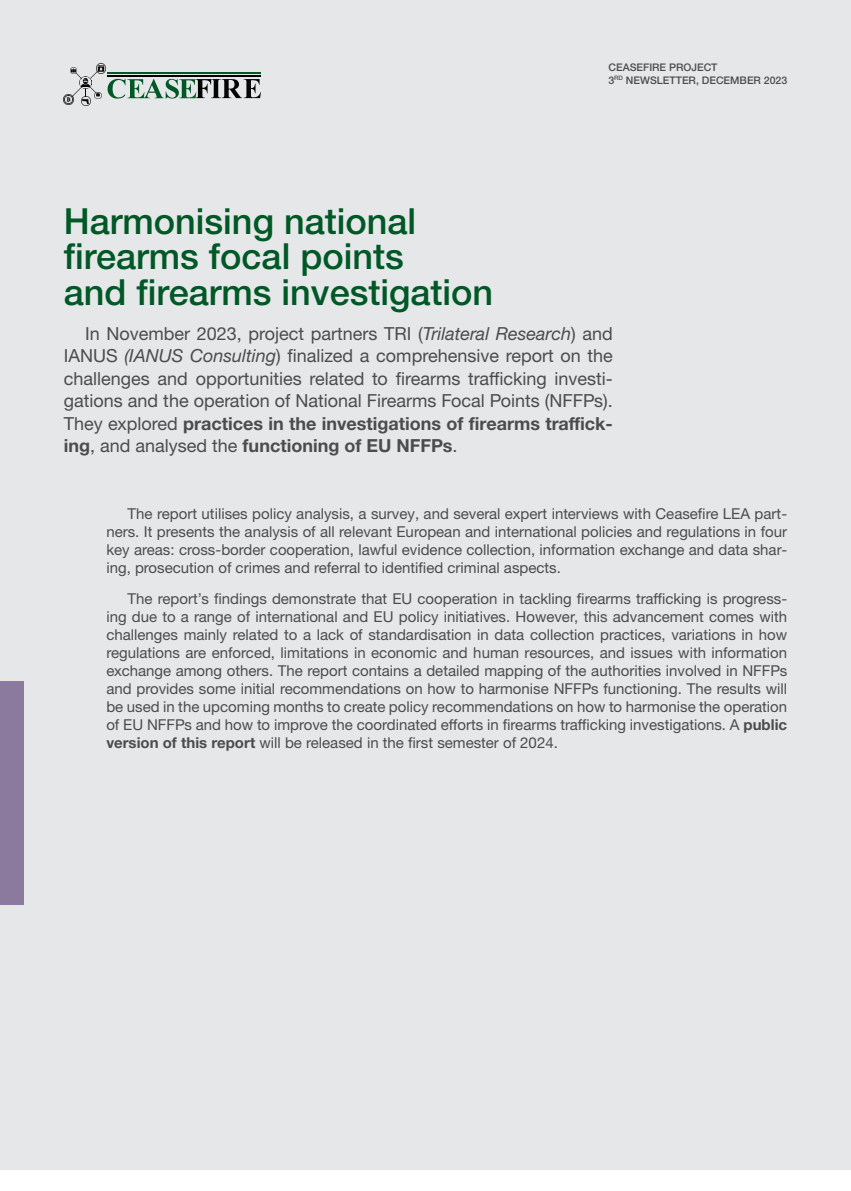
<style>
.page{position:relative;width:851px;height:1191px;background:#fff}
.page>*{position:absolute;margin:0;border:0;box-sizing:border-box;transform-origin:0 0}
.t1{font:500 36px "Helvetica Neue LTW1 G";color:#005826}
.t2{font:18px/22.5px "Helvetica Neue LTW1 G";color:#4b4c4d;text-align:justify}
.t3{font:15px/18px "Helvetica Neue LTW1 G";color:#4b4c4d;text-align:justify}
.t4{font:500 10.5px "Helvetica Neue LTW1 G";color:#4b4c4d}
.s1{font-style:italic}
.s2{font-weight:700}
</style>
<div class="page">
<div style="left:0;top:0;width:850px;height:1169px;background:#e6e7e9"></div>
<svg style="left:64px;top:64px;width:197px;height:42px"></svg>
<hr style="left:107px;top:75px;width:154px;height:2px;background:#000">
<hr style="left:108px;top:72px;width:153px;height:2px;background:#005826">
<div style="left:0;top:681px;width:23px;height:224px;background:#8c7a9e"></div>
<p class="t4" style="left:608px;top:61px;width:110px">CEASEFIRE PROJECT</p>
<p class="t4" style="left:608px;top:74px;width:180px">3<sup>RD</sup> NEWSLETTER, DECEMBER 2023</p>
<p class="t1" style="left:64px;top:200px;width:354px">Ηarmonising national</p>
<p class="t1" style="left:64px;top:235px;width:341px">firearms focal points</p>
<p class="t1" style="left:64px;top:270px;width:431px">and firearms investigation</p>
<p class="t2" style="left:64px;top:322px;width:550px;text-indent:21px">In November 2023, project partners TRI (<span class="s1">Trilateral Research</span>) and IANUS <span class="s1">(IANUS Consulting</span>) finalized a comprehensive report on the challenges and opportunities related to firearms trafficking investi&shy;gations and the operation of National Firearms Focal Points (NFFPs).<br>They explored <span class="s2">practices in the investigations of firearms traffick&shy;ing</span>, and analysed the <span class="s2">functioning of EU NFFPs</span>.</p>
<p class="t3" style="left:106px;top:504px;width:682px;text-indent:21px">The report utilises policy analysis, a survey, and several expert interviews with Ceasefire LEA part&shy;ners. It presents the analysis of all relevant European and international policies and regulations in four key areas: cross-border cooperation, lawful evidence collection, information exchange and data shar&shy;ing, prosecution of crimes and referral to identified criminal aspects.</p>
<p class="t3" style="left:106px;top:589px;width:682px;text-indent:21px">The report’s findings demonstrate that EU cooperation in tackling firearms trafficking is progress&shy;ing due to a range of international and EU policy initiatives. However, this advancement comes with challenges mainly related to a lack of standardisation in data collection practices, variations in how regulations are enforced, limitations in economic and human resources, and issues with information exchange among others. The report contains a detailed mapping of the authorities involved in NFFPs and provides some initial recommendations on how to harmonise NFFPs functioning. The results will be used in the upcoming months to create policy recommendations on how to harmonise the operation of EU NFFPs and how to improve the coordinated efforts in firearms trafficking investigations. A <span class="s2">public version of this report</span> will be released in the first semester of 2024.</p>
</div>
